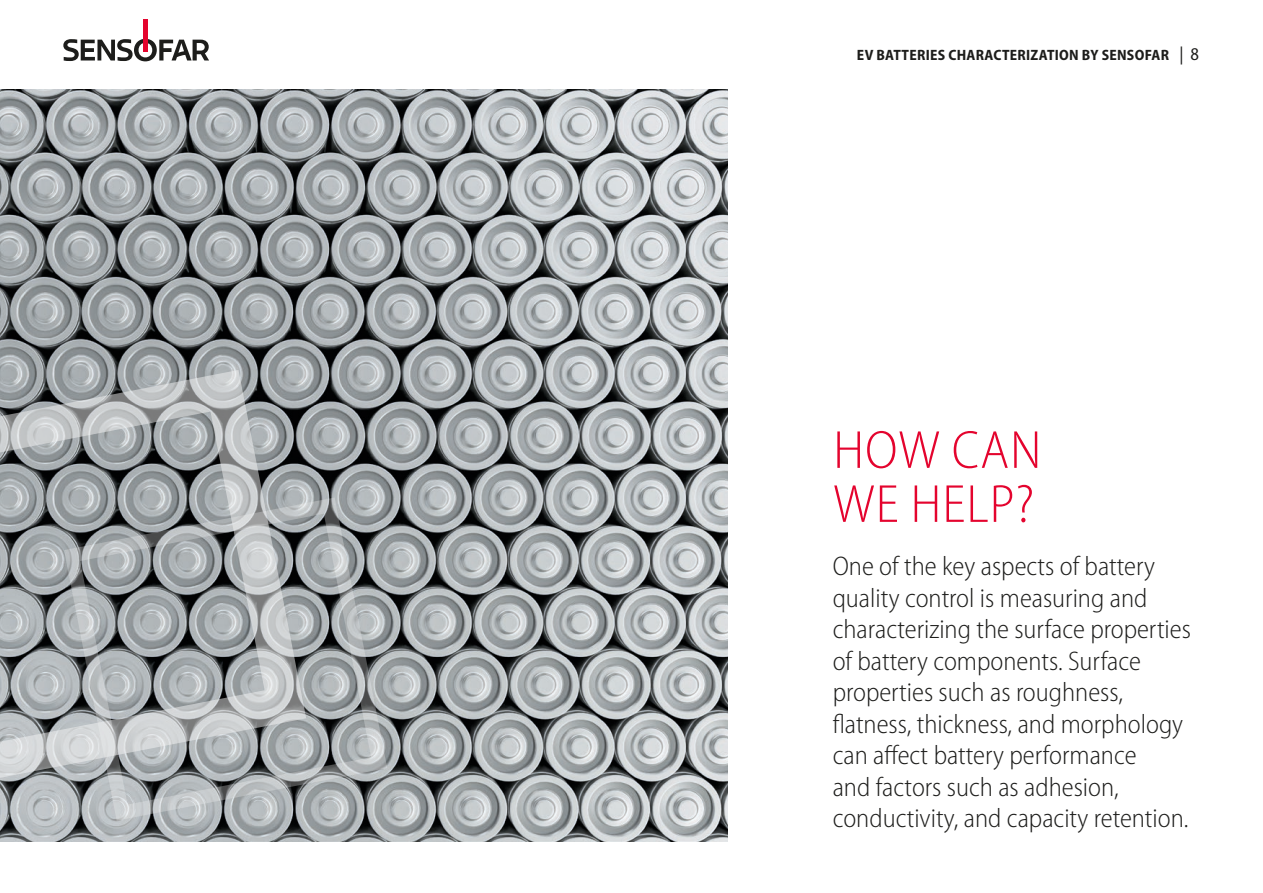
<style>
.page{position:relative;width:1263px;height:893px;background:#fff}
.page>*{position:absolute;margin:0;border:0;box-sizing:border-box;transform-origin:0 0}
.t1{font:300 semi-condensed 54px/54px "Myriad Pro";letter-spacing:.02em;color:#e4042e}
.t2{font:300 semi-condensed 27px/31.5px "Myriad Pro";color:#1d1d1b}
.t3{font:700 semi-condensed 15px "Myriad Pro";letter-spacing:.02em;color:#1d1d1b}
.s1{font-weight:400;font-size:18px}
</style>
<div class="page">
<svg style="left:63px;top:39px;width:146px;height:22px"></svg>
<hr style="left:143px;top:19px;width:4px;height:33px;background:#e4042e">
<img style="left:0;top:89px;width:728px;height:753px">
<svg style="left:0;top:370px;width:306px;height:416px;background:#9ea3a5"></svg>
<svg style="left:64px;top:497px;width:323px;height:324px;background:#a1a6a8"></svg>
<p class="t3" style="left:857px;top:46px;width:344px">EV BATTERIES CHARACTERIZATION BY SENSOFAR <span class="s1">| 8</span></p>
<h1 class="t1" style="left:833px;top:422px;width:210px">HOW CAN<br>WE HELP?</h1>
<p class="t2" style="left:833px;top:550px;width:360px">One of the key aspects of battery quality control is measuring and characterizing the surface properties of battery components. Surface properties such as roughness, flatness, thickness, and morphology can affect battery performance<br>and factors such as adhesion, conductivity, and capacity retention.</p>
</div>
